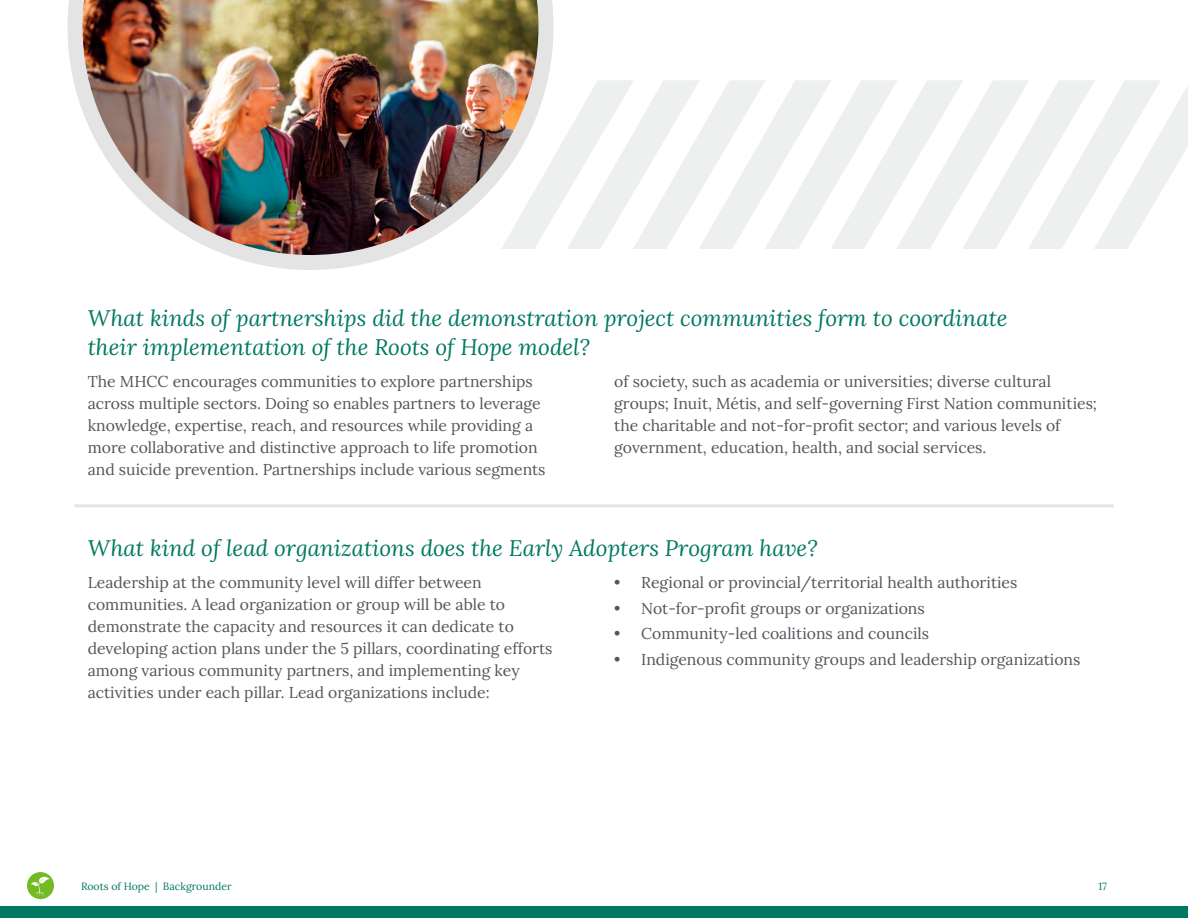
<style>
.page{position:relative;width:1188px;height:918px;background:#fff}
.page>*{position:absolute;margin:0;border:0;box-sizing:border-box;transform-origin:0 0}
.H3_-_Paragraph_Headi{font:italic 22.5px/28.5px "Lora";color:#007961}
.P_-_Body{font:15.75px/22px "Lora";color:#52555b}
.t1{font:10.5px "Lora";color:#007961}
.s1{font-weight:500}
</style>
<div class="page">
<svg style="left:554px;top:80px;width:634px;height:169px"></svg>
<img style="left:68px;top:0;width:486px;height:270px">
<div style="left:27px;top:872px;width:27px;height:27px;background:#74bb23;border-radius:50%"></div>
<svg style="left:31px;top:877px;width:19px;height:20px"></svg>
<div style="left:0;top:906px;width:1188px;height:12px;background:#007961"></div>
<hr style="left:74px;top:504px;width:1040px;height:3px;background:#e3e4e3">
<h3 class="H3_-_Paragraph_Headi" style="left:88px;top:303px;width:921px">What kinds of partnerships did the demonstration project communities form to coordinate their implementation of the Roots of Hope model?</h3>
<p class="P_-_Body" style="left:88px;top:369px;width:459px">The MHCC encourages communities to explore partnerships across multiple sectors. Doing so enables partners to leverage knowledge, expertise, reach, and resources while providing a more collaborative and distinctive approach to life promotion and suicide prevention. Partnerships include various segments</p>
<p class="P_-_Body" style="left:614px;top:369px;width:484px">of society, such as academia or universities; diverse cultural groups; Inuit, Métis, and self-governing First Nation communities; the charitable and not-for-profit sector; and various levels of government, education, health, and social services.</p>
<h3 class="H3_-_Paragraph_Headi" style="left:88px;top:533px;width:731px">What kind of lead organizations does the Early Adopters Program have?</h3>
<p class="P_-_Body" style="left:88px;top:571px;width:466px">Leadership at the community level will differ between communities. A lead organization or group will be able to demonstrate the capacity and resources it can dedicate to developing action plans under the 5 pillars, coordinating efforts among various community partners, and implementing key activities under each pillar. Lead organizations include:</p>
<p class="P_-_Body" style="left:614px;top:571px;width:405px"><span class="s1">•</span> Regional or provincial/territorial health authorities</p>
<p class="P_-_Body" style="left:614px;top:596px;width:312px"><span class="s1">•</span> Not-for-profit groups or organizations</p>
<p class="P_-_Body" style="left:614px;top:621px;width:316px"><span class="s1">•</span> Community-led coalitions and councils</p>
<p class="P_-_Body" style="left:614px;top:647px;width:468px"><span class="s1">•</span> Indigenous community groups and leadership organizations</p>
<p class="t1" style="left:81px;top:878px;width:152px">Roots of Hope | Backgrounder</p>
<p class="t1" style="left:1098px;top:878px;width:10px">17</p>
</div>
